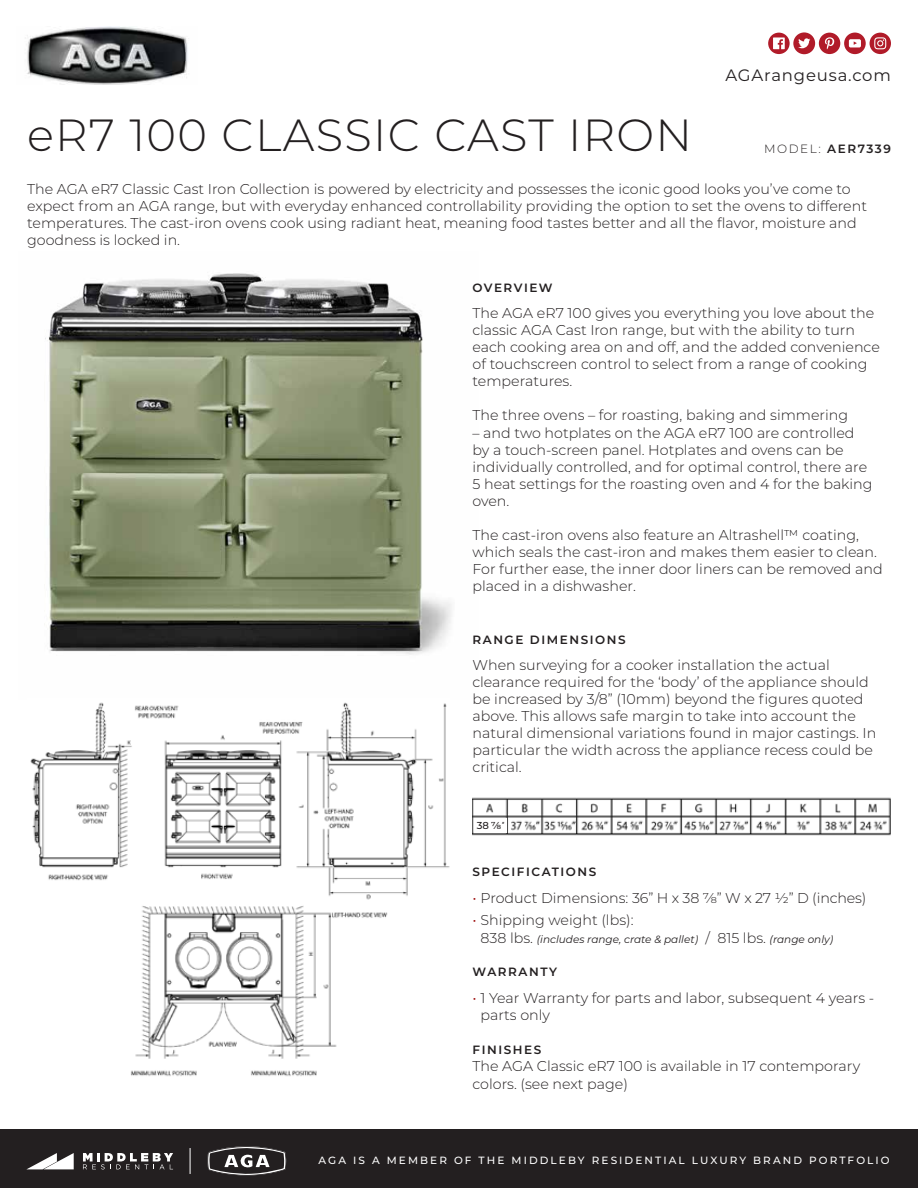
<style>
.page{position:relative;width:918px;height:1188px;background:#fff}
.page>*{position:absolute;margin:0;border:0;box-sizing:border-box;transform-origin:0 0}
.t1{font:300 45px "Montserrat";letter-spacing:.03em;color:#231f20}
.t2{font:16.5px "Montserrat";letter-spacing:.05em;color:#231f20}
.t3{font:300 14.25px/17.1px "Montserrat";color:#231f20}
.t4{font:600 12px "Montserrat";letter-spacing:.13em;color:#231f20}
.t5{font:500 10.5px "Montserrat";letter-spacing:.2em;color:#fff}
.t6{font:italic 10.5px "Montserrat";color:#231f20}
.t7{font:500 10.05px "Montserrat";color:#231f20}
.s1{font-weight:300}
.s2{font-family:"Raleway";font-weight:400;font-style:italic}
.s3{font-size:15px;color:#900}
.s4{font-weight:300;font-style:normal;font-size:14.25px}
</style>
<div class="page">
<img style="left:45px;top:273px;width:407px;height:382px">
<svg style="left:768px;top:32px;width:123px;height:22px"></svg>
<div style="left:0;top:1130px;width:918px;height:58px;background:#231f20"></div>
<svg style="left:83px;top:1153px;width:90px;height:16px"></svg>
<svg style="left:27px;top:1153px;width:47px;height:16px"></svg>
<svg style="left:207px;top:1146px;width:79px;height:30px"></svg>
<svg style="left:190px;top:1148px;width:1px;height:26px"></svg>
<img style="left:27px;top:27px;width:161px;height:58px">
<img style="left:30px;top:702px;width:420px;height:374px">
<img style="left:472px;top:797px;width:419px;height:39px">
<div style="left:474px;top:818px;width:33px;height:15px;background:#fff"></div>
<h1 class="t1" style="left:27px;top:104px;width:667px">eR7 100 CLASSIC CAST IRON</h1>
<p class="t2" style="left:725px;top:64px;width:167px">AGArangeusa.com</p>
<p class="t4" style="left:764px;top:140px;width:128px"><span class="s1">MODEL:</span> AER7339</p>
<p class="t3" style="left:27px;top:180px;width:841px">The AGA eR7 Classic Cast Iron Collection is powered by electricity and possesses the iconic good looks you’ve come to expect from an AGA range, but with everyday enhanced controllability providing the option to set the ovens to different temperatures. The cast-iron ovens cook using radiant heat, meaning food tastes better and all the flavor, moisture and goodness is locked in.</p>
<p class="t4" style="left:472px;top:279px;width:82px">OVERVIEW</p>
<p class="t3" style="left:472px;top:304px;width:409px">The AGA eR7 100 gives you everything you love about the classic AGA Cast Iron range, but with the ability to turn each cooking area on and off, and the added convenience of touchscreen control to select from a range of cooking temperatures.</p>
<p class="t3" style="left:472px;top:406px;width:377px">The three ovens – for roasting, baking and simmering</p>
<p class="t3" style="left:472px;top:423px;width:402px">– and two hotplates on the AGA eR7 100 are controlled by a touch-screen panel. Hotplates and ovens can be individually controlled, and for optimal control, there are 5 heat settings for the roasting oven and 4 for the baking oven.</p>
<p class="t3" style="left:472px;top:526px;width:412px">The cast-iron ovens also feature an Altrashell™ coating, which seals the cast-iron and makes them easier to clean.<br>For further ease, the inner door liners can be removed and placed in a dishwasher.</p>
<p class="t4" style="left:472px;top:631px;width:155px">RANGE DIMENSIONS</p>
<p class="t3" style="left:472px;top:656px;width:405px">When surveying for a cooker installation the actual clearance required for the ‘body’ of the appliance should be increased by 3/8” (10mm) beyond the figures quoted above. This allows safe margin to take into account the natural dimensional variations found in major castings. In particular the width across the appliance recess could be critical.</p>
<p class="t7" style="left:477px;top:819px;width:29px">38 7/8<span class="s2">"</span></p>
<p class="t4" style="left:472px;top:863px;width:125px">SPECIFICATIONS</p>
<p class="t3" style="left:472px;top:889px;width:396px"><span class="s3">•</span> Product Dimensions: 36” H x 38 7/8” W x 27 1/2” D (inches)</p>
<p class="t3" style="left:472px;top:911px;width:163px"><span class="s3">•</span> Shipping weight (lbs):</p>
<p class="t6" style="left:481px;top:932px;width:354px"><span class="s4">838 lbs.</span> (includes range, crate &amp; pallet) <span class="s4">/ 815 lbs.</span> (range only)</p>
<p class="t4" style="left:472px;top:963px;width:86px">WARRANTY</p>
<p class="t3" style="left:481px;top:989px;width:395px;text-indent:-8px"><span class="s3">•</span> 1 Year Warranty for parts and labor, subsequent 4 years - parts only</p>
<p class="t4" style="left:472px;top:1042px;width:70px">FINISHES</p>
<p class="t3" style="left:472px;top:1057px;width:389px">The AGA Classic eR7 100 is available in 17 contemporary colors. (see next page)</p>
<p class="t5" style="left:319px;top:1153px;width:573px">AGA IS A MEMBER OF THE MIDDLEBY RESIDENTIAL LUXURY BRAND PORTFOLIO</p>
</div>
